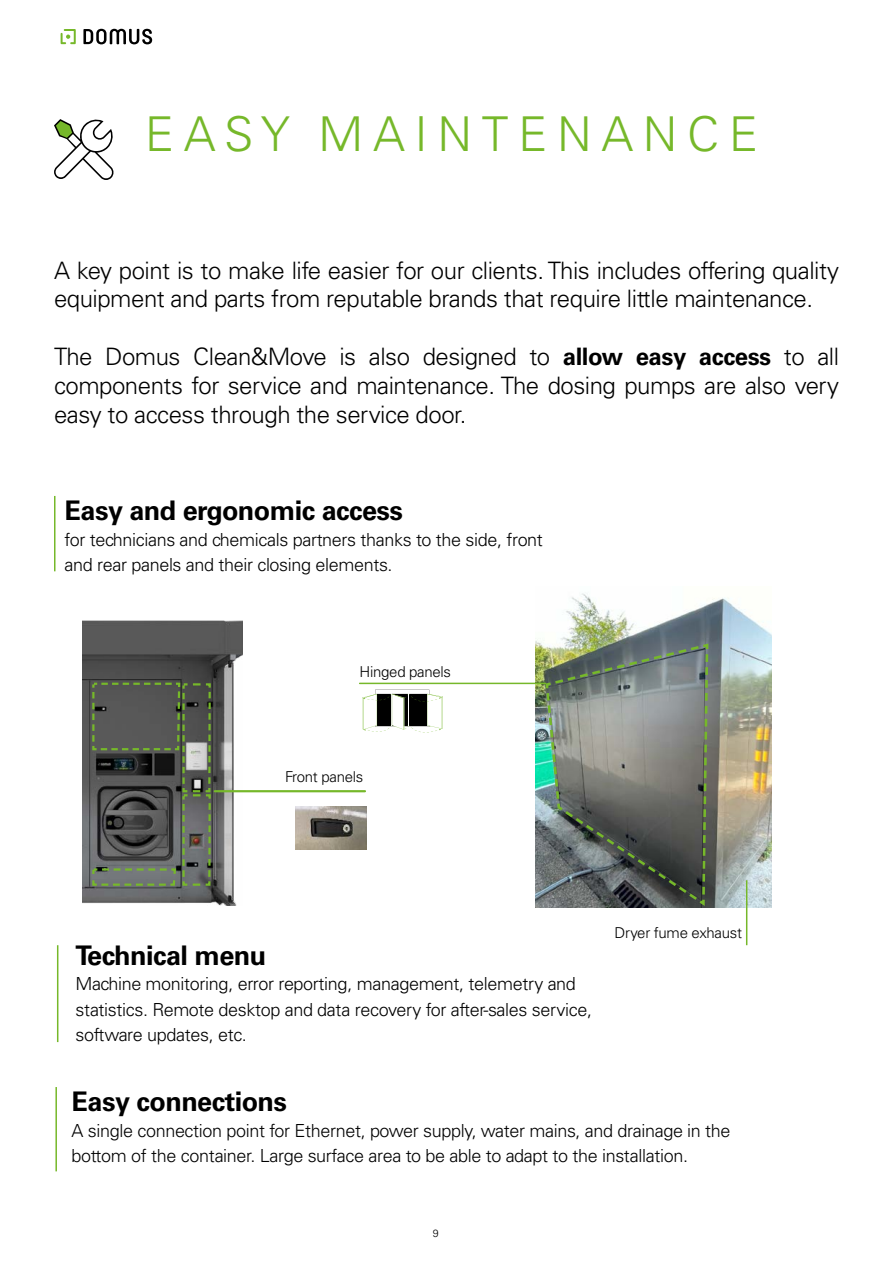
<style>
.page{position:relative;width:893px;height:1263px;background:#fff}
.page>*{position:absolute;margin:0;border:0;box-sizing:border-box;transform-origin:0 0}
.t1{font:300 48px "Univers LT Std";letter-spacing:.2em;color:#76b82a}
.t2{font:700 27px "Univers LT Std";letter-spacing:-.02em;color:#000}
.t3{font:300 24px/28.8px "Univers LT Std";letter-spacing:-.02em;color:#000}
.t4{font:300 18px/25.5px "Univers LT Std";letter-spacing:-.02em;color:#000}
.t5{font:300 15px "Univers LT Std";letter-spacing:-.02em;color:#000}
.t6{font:300 10.5px "Univers LT Std";color:#000}
.s1{font-weight:700}
</style>
<div class="page">
<svg style="left:83px;top:29px;width:69px;height:15px"></svg>
<svg style="left:61px;top:29px;width:15px;height:15px"></svg>
<img style="left:535px;top:593px;width:237px;height:314px">
<hr style="left:360px;top:683px;width:186px;height:1px;background:#76b82a">
<img style="left:544px;top:642px;width:165px;height:266px">
<svg style="left:362px;top:690px;width:81px;height:42px"></svg>
<img style="left:83px;top:621px;width:159px;height:285px">
<svg style="left:91px;top:681px;width:121px;height:206px"></svg>
<hr style="left:215px;top:790px;width:150px;height:2px;background:#76b82a">
<img style="left:296px;top:807px;width:70px;height:42px">
<hr style="left:746px;top:880px;width:1px;height:65px;background:#76b82a">
<svg style="left:54px;top:119px;width:60px;height:61px"></svg>
<hr style="left:55px;top:1087px;width:2px;height:84px;background:#76b82a">
<hr style="left:57px;top:945px;width:1px;height:97px;background:#76b82a">
<hr style="left:54px;top:496px;width:2px;height:75px;background:#76b82a">
<h1 class="t1" style="left:145px;top:105px;width:615px">EASY MAINTENANCE</h1>
<h3 class="t3" style="left:54px;top:256px;width:786px">A key point is to make life easier for our clients. This includes offering quality equipment and parts from reputable brands that require little maintenance.</h3>
<h3 class="t3" style="left:54px;top:342px;width:786px;text-align:justify">The Domus Clean&amp;Move is also designed to <span class="s1">allow easy access</span> to all components for service and maintenance. The dosing pumps are also very easy to access through the service door.</h3>
<h2 class="t2" style="left:65px;top:495px;width:340px">Easy and ergonomic access</h2>
<p class="t4" style="left:65px;top:527px;width:480px">for technicians and chemicals partners thanks to the side, front and rear panels and their closing elements.</p>
<p class="t5" style="left:360px;top:663px;width:93px">Hinged panels</p>
<p class="t5" style="left:285px;top:768px;width:80px">Front panels</p>
<h2 class="t2" style="left:75px;top:939px;width:192px">Technical menu</h2>
<p class="t4" style="left:75px;top:971px;width:518px">Machine monitoring, error reporting, management, telemetry and statistics. Remote desktop and data recovery for after-sales service, software updates, etc.</p>
<p class="t5" style="left:615px;top:924px;width:129px">Dryer fume exhaust</p>
<h2 class="t2" style="left:72px;top:1086px;width:217px">Easy connections</h2>
<p class="t4" style="left:72px;top:1118px;width:660px">A single connection point for Ethernet, power supply, water mains, and drainage in the bottom of the container. Large surface area to be able to adapt to the installation.</p>
<p class="t6" style="left:433px;top:1227px;width:7px">9</p>
</div>
